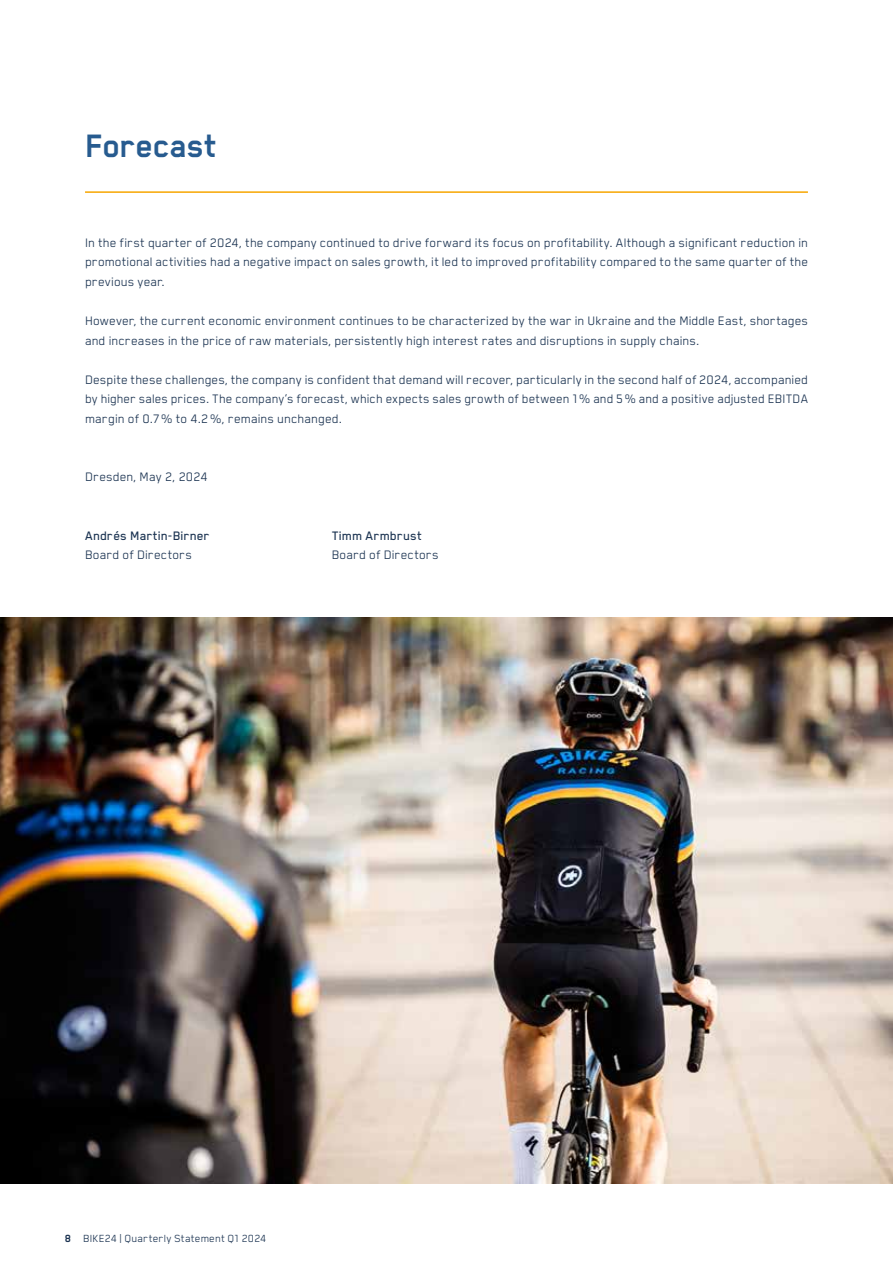
<style>
.page{position:relative;width:893px;height:1263px;background:#fff}
.page>*{position:absolute;margin:0;border:0;box-sizing:border-box;transform-origin:0 0}
.t1{font:700 37.5px "Blender";color:#275b8f}
.t2{font:14.25px/19.5px "Blender";letter-spacing:.01em;color:#1c3452;text-align:justify}
.t3{font:500 14.25px "Blender";letter-spacing:.015em;color:#1c3452}
.t4{font:12px "Blender";letter-spacing:.02em;color:#1c3452}
.s1{font-weight:700}
</style>
<div class="page">
<hr style="left:85px;top:191px;width:723px;height:2px;background:#f7a600">
<img style="left:0;top:617px;width:893px;height:566px">
<h1 class="t1" style="left:85px;top:126px;width:133px">Forecast</h1>
<p class="t2" style="left:85px;top:233px;width:724px">In the first quarter of 2024, the company continued to drive forward its focus on profitability. Although a significant reduction in promotional activities had a negative impact on sales growth, it led to improved profitability compared to the same quarter of the previous year.</p>
<p class="t2" style="left:85px;top:311px;width:724px">However, the current economic environment continues to be characterized by the war in Ukraine and the Middle East, shortages and increases in the price of raw materials, persistently high interest rates and disruptions in supply chains.</p>
<p class="t2" style="left:85px;top:369px;width:724px">Despite these challenges, the company is confident that demand will recover, particularly in the second half of 2024, accompanied by higher sales prices. The company‘s forecast, which expects sales growth of between 1% and 5% and a positive adjusted EBITDA margin of 0.7% to 4.2%, remains unchanged.</p>
<p class="t2" style="left:85px;top:467px;width:124px">Dresden, May 2, 2024</p>
<p class="t3" style="left:85px;top:528px;width:126px">Andrés Martin-Birner</p>
<p class="t3" style="left:332px;top:528px;width:92px">Timm Armbrust</p>
<p class="t2" style="left:85px;top:545px;width:108px">Board of Directors</p>
<p class="t2" style="left:332px;top:545px;width:108px">Board of Directors</p>
<p class="t4" style="left:65px;top:1232px;width:203px"><span class="s1">8</span> BIKE24 | Quarterly Statement Q1 2024</p>
</div>
